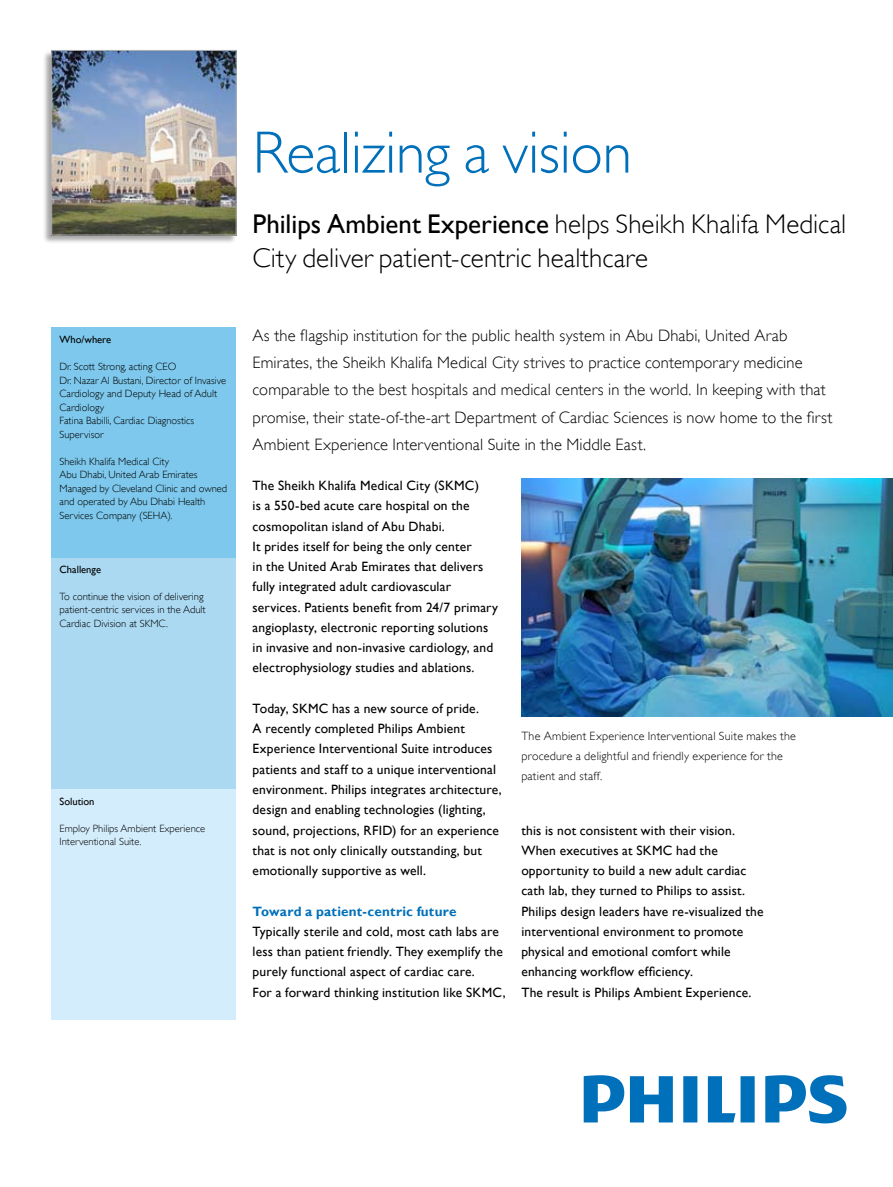
<style>
.page{position:relative;width:893px;height:1187px;background:#fff}
.page>*{position:absolute;margin:0;border:0;box-sizing:border-box;transform-origin:0 0}
.t1{font:60px "Gill Sans Alt One WGL Light";letter-spacing:-.005em;color:#0070ba}
.t2{font:27px/33.8px "Gill Sans Alt One WGL Light";color:#000}
.t3{font:16.5px/27px "Gill Sans Alt One WGL Light";letter-spacing:.01em;color:#000}
.t4{font:13.5px/20.2px "Gill Sans Alt One WGL";letter-spacing:.015em;color:#000}
.t5{font:700 13.5px "Gill Sans Alt One WGL";letter-spacing:.015em;color:#0070ba}
.t6{font:12px/20.2px "Gill Sans Alt One WGL Light";letter-spacing:.02em;color:#000}
.t7{font:10.5px/13.5px "Gill Sans Alt One WGL Light";color:#000}
.t8{font:10.5px "Gill Sans Alt One WGL";color:#000}
.s1{font-family:"Gill Sans Alt One WGL"}
</style>
<div class="page">
<div style="left:42px;top:50px;width:195px;height:194px;background:#000;opacity:.35"></div>
<img style="left:53px;top:52px;width:181px;height:181px">
<div style="left:51px;top:50px;width:185px;height:185px;border:1px solid #b1b2b3"></div>
<div style="left:51px;top:788px;width:185px;height:231px;background:#d4edfc"></div>
<div style="left:51px;top:557px;width:185px;height:231px;background:#abd9f2"></div>
<div style="left:51px;top:327px;width:185px;height:231px;background:#7dc8ec"></div>
<img style="left:521px;top:478px;width:372px;height:238px">
<svg style="left:584px;top:1075px;width:262px;height:48px"></svg>
<p class="t8" style="left:60px;top:332px;width:53px">Who/where</p>
<p class="t7" style="left:60px;top:360px;width:168px">Dr. Scott Strong, acting CEO<br>Dr. Nazar Al Bustani, Director of Invasive<br>Cardiology and Deputy Head of Adult<br>Cardiology<br>Fatina Babilli, Cardiac Diagnostics<br>Supervisor</p>
<p class="t7" style="left:60px;top:454px;width:169px">Sheikh Khalifa Medical City<br>Abu Dhabi, United Arab Emirates<br>Managed by Cleveland Clinic and owned and operated by Abu Dhabi Health<br>Services Company (SEHA).</p>
<p class="t8" style="left:60px;top:562px;width:43px">Challenge</p>
<p class="t7" style="left:60px;top:589px;width:148px">To continue the vision of delivering patient-centric services in the Adult<br>Cardiac Division at SKMC.</p>
<p class="t8" style="left:60px;top:793px;width:36px">Solution</p>
<p class="t7" style="left:60px;top:821px;width:147px">Employ Philips Ambient Experience<br>Interventional Suite.</p>
<h1 class="t1" style="left:253px;top:113px;width:381px">Realizing a vision</h1>
<h2 class="t2" style="left:253px;top:207px;width:595px"><span class="s1">Philips Ambient Experience</span> helps Sheikh Khalifa Medical<br>City deliver patient-centric healthcare</h2>
<p class="t3" style="left:253px;top:322px;width:581px">As the flagship institution for the public health system in Abu Dhabi, United Arab Emirates, the Sheikh Khalifa Medical City strives to practice contemporary medicine comparable to the best hospitals and medical centers in the world. In keeping with that promise, their state-of-the-art Department of Cardiac Sciences is now home to the first Ambient Experience Interventional Suite in the Middle East.</p>
<p class="t4" style="left:253px;top:475px;width:247px">The Sheikh Khalifa Medical City (SKMC)<br>is a 550-bed acute care hospital on the cosmopolitan island of Abu Dhabi.<br>It prides itself for being the only center<br>in the United Arab Emirates that delivers fully integrated adult cardiovascular services. Patients benefit from 24/7 primary angioplasty, electronic reporting solutions in invasive and non-invasive cardiology, and electrophysiology studies and ablations.</p>
<p class="t4" style="left:253px;top:698px;width:251px">Today, SKMC has a new source of pride.<br>A recently completed Philips Ambient Experience Interventional Suite introduces patients and staff to a unique interventional environment. Philips integrates architecture, design and enabling technologies (lighting, sound, projections, RFID) for an experience that is not only clinically outstanding, but emotionally supportive as well.</p>
<p class="t5" style="left:253px;top:901px;width:205px">Toward a patient-centric future</p>
<p class="t4" style="left:253px;top:920px;width:255px">Typically sterile and cold, most cath labs are less than patient friendly. They exemplify the purely functional aspect of cardiac care.<br>For a forward thinking institution like SKMC,</p>
<p class="t6" style="left:521px;top:725px;width:276px">The Ambient Experience Interventional Suite makes the procedure a delightful and friendly experience for the patient and staff.</p>
<p class="t4" style="left:521px;top:819px;width:244px">this is not consistent with their vision.<br>When executives at SKMC had the opportunity to build a new adult cardiac cath lab, they turned to Philips to assist.<br>Philips design leaders have re-visualized the interventional environment to promote physical and emotional comfort while enhancing workflow efficiency.<br>The result is Philips Ambient Experience.</p>
</div>
